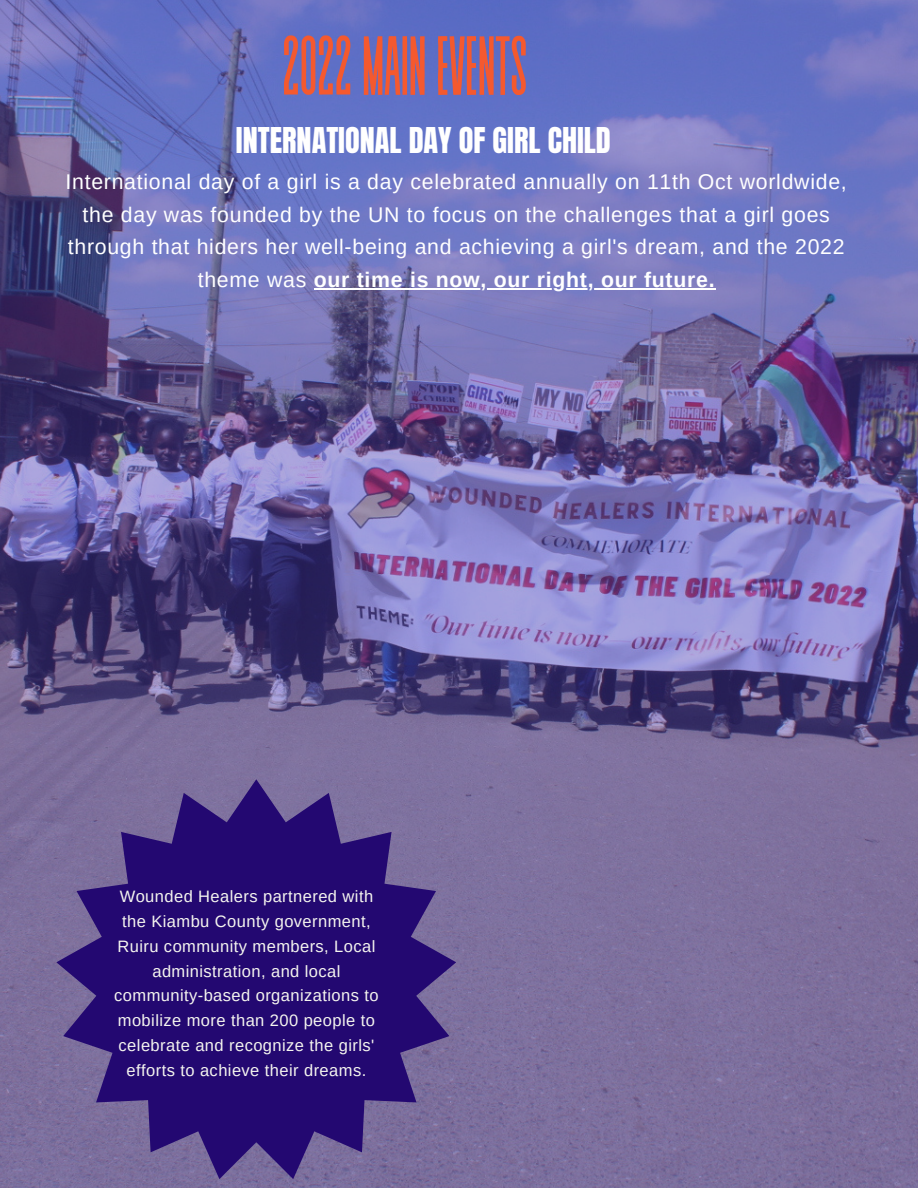
<style>
.page{position:relative;width:918px;height:1188px;background:#fff}
.page>*{position:absolute;margin:0;border:0;box-sizing:border-box;transform-origin:0 0}
.t1{font:83.7px "Revive 80 Tall";letter-spacing:-.03em;color:#f4592f}
.t2{font:30.3px "Anton";color:#fff}
.t3{font:21.3px/32.7px "Arimo";letter-spacing:.035em;color:#fff;text-align:center}
.t4{font:16.5px/24.8px "Arimo";letter-spacing:.025em;color:#f5f5ef;text-align:center}
.s1{font-weight:700}
</style>
<div class="page">
<img style="left:0;top:0;width:918px;height:1188px">
<svg style="left:56px;top:779px;width:400px;height:400px;background:#432d80"></svg>
<hr style="left:314px;top:288px;width:401px;height:1px;background:#fff">
<h1 class="t1" style="left:281px;top:23px;width:249px">2022MAINEVENTS</h1>
<h2 class="t2" style="left:236px;top:119px;width:376px">INTERNATIONAL DAY OF GIRL CHILD</h2>
<p class="t3" style="left:66px;top:165px;width:783px">International day of a girl is a day celebrated annually on 11th Oct worldwide, the day was founded by the UN to focus on the challenges that a girl goes through that hiders her well-being and achieving a girl's dream, and the 2022 theme was <span class="s1">our time is now, our right, our future.</span></p>
<p class="t4" style="left:114px;top:884px;width:266px">Wounded Healers partnered with the Kiambu County government,<br>Ruiru community members, Local administration, and local community-based organizations to mobilize more than 200 people to celebrate and recognize the girls' efforts to achieve their dreams.</p>
</div>
